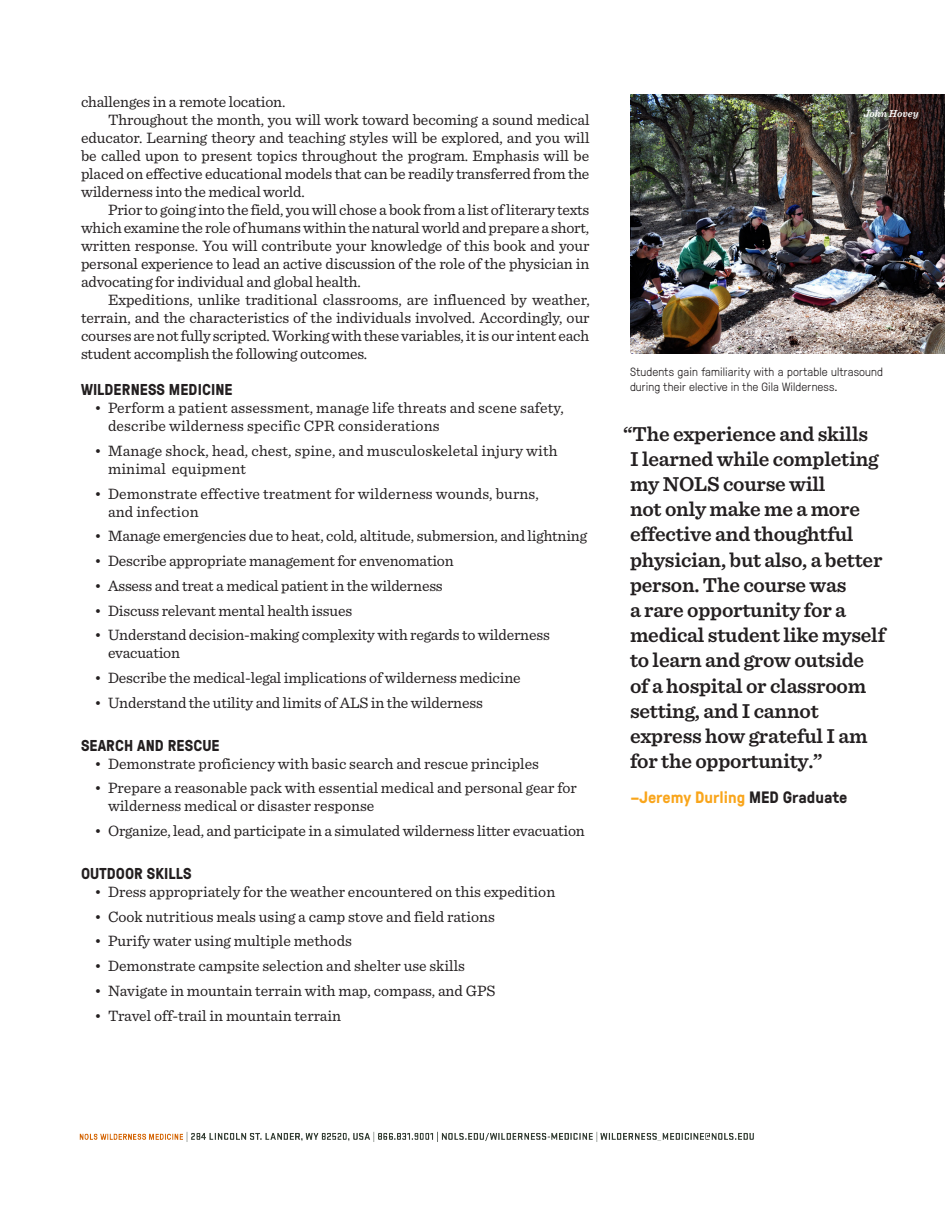
<style>
.page{position:relative;width:945px;height:1215px;background:#fff}
.page>*{position:absolute;margin:0;border:0;box-sizing:border-box;transform-origin:0 0}
.t1{font:600 21px/25.2px "Sentinel";letter-spacing:-.01em;color:#231f20}
.t2{font:700 16.5px "GT Pressura";color:#f9a51b}
.Body_copy{font:15.75px/18px "Sentinel";letter-spacing:-.005em;color:#231f20}
.Body_copy-2{font:700 15.75px "GT Pressura";letter-spacing:.005em;color:#231f20}
.t3{font:300 12px/14.4px "GT Pressura";letter-spacing:.01em;color:#231f20}
.Photo_credit{font:italic 600 10.5px "Sentinel";color:#fff}
.s1{color:#231f20}
</style>
<div class="page">
<img style="left:630px;top:94px;width:315px;height:260px">
<img style="left:79px;top:1131px;width:675px;height:11px">
<p class="Body_copy" style="left:81px;top:92px;width:206px">challenges in a remote location.</p>
<p class="Body_copy" style="left:81px;top:110px;width:510px;text-align:justify;text-indent:27px">Throughout the month, you will work toward becoming a sound medical educator. Learning theory and teaching styles will be explored, and you will be called upon to present topics throughout the program. Emphasis will be placed on effective educational models that can be readily transferred from the wilderness into the medical world.</p>
<p class="Body_copy" style="left:81px;top:200px;width:510px;text-align:justify;text-indent:27px">Prior to going into the field, you will chose a book from a list of literary texts which examine the role of humans within the natural world and prepare a short, written response. You will contribute your knowledge of this book and your personal experience to lead an active discussion of the role of the physician in advocating for individual and global health.</p>
<p class="Body_copy" style="left:81px;top:290px;width:510px;text-align:justify;text-indent:27px">Expeditions, unlike traditional classrooms, are influenced by weather, terrain, and the characteristics of the individuals involved. Accordingly, our courses are not fully scripted. Working with these variables, it is our intent each student accomplish the following outcomes.</p>
<p class="Body_copy-2" style="left:81px;top:378px;width:153px">WILDERNESS MEDICINE</p>
<p class="Body_copy" style="left:108px;top:398px;width:457px;text-indent:-14px">• Perform a patient assessment, manage life threats and scene safety, describe wilderness specific CPR considerations</p>
<p class="Body_copy" style="left:108px;top:441px;width:451px;text-indent:-14px">• Manage shock, head, chest, spine, and musculoskeletal injury with minimal equipment</p>
<p class="Body_copy" style="left:108px;top:483px;width:432px;text-indent:-14px">• Demonstrate effective treatment for wilderness wounds, burns, and infection</p>
<p class="Body_copy" style="left:94px;top:526px;width:494px">• Manage emergencies due to heat, cold, altitude, submersion, and lightning</p>
<p class="Body_copy" style="left:94px;top:551px;width:361px">• Describe appropriate management for envenomation</p>
<p class="Body_copy" style="left:94px;top:576px;width:350px">• Assess and treat a medical patient in the wilderness</p>
<p class="Body_copy" style="left:94px;top:600px;width:259px">• Discuss relevant mental health issues</p>
<p class="Body_copy" style="left:108px;top:625px;width:443px;text-indent:-14px">• Understand decision-making complexity with regards to wilderness evacuation</p>
<p class="Body_copy" style="left:94px;top:668px;width:428px">• Describe the medical-legal implications of wilderness medicine</p>
<p class="Body_copy" style="left:94px;top:693px;width:390px">• Understand the utility and limits of ALS in the wilderness</p>
<p class="Body_copy-2" style="left:81px;top:734px;width:140px">SEARCH AND RESCUE</p>
<p class="Body_copy" style="left:94px;top:753px;width:446px">• Demonstrate proficiency with basic search and rescue principles</p>
<p class="Body_copy" style="left:108px;top:778px;width:470px;text-indent:-14px">• Prepare a reasonable pack with essential medical and personal gear for wilderness medical or disaster response</p>
<p class="Body_copy" style="left:94px;top:821px;width:492px">• Organize, lead, and participate in a simulated wilderness litter evacuation</p>
<p class="Body_copy-2" style="left:81px;top:862px;width:112px">OUTDOOR SKILLS</p>
<p class="Body_copy" style="left:94px;top:882px;width:462px">• Dress appropriately for the weather encountered on this expedition</p>
<p class="Body_copy" style="left:94px;top:906px;width:402px">• Cook nutritious meals using a camp stove and field rations</p>
<p class="Body_copy" style="left:94px;top:931px;width:259px">• Purify water using multiple methods</p>
<p class="Body_copy" style="left:94px;top:956px;width:372px">• Demonstrate campsite selection and shelter use skills</p>
<p class="Body_copy" style="left:94px;top:981px;width:403px">• Navigate in mountain terrain with map, compass, and GPS</p>
<p class="Body_copy" style="left:94px;top:1005px;width:248px">• Travel off-trail in mountain terrain</p>
<p class="Photo_credit" style="left:864px;top:105px;width:56px">John Hovey</p>
<p class="t3" style="left:630px;top:364px;width:254px">Students gain familiarity with a portable ultrasound during their elective in the Gila Wilderness.</p>
<p class="t1" style="left:630px;top:420px;width:257px;text-indent:-7px">“The experience and skills<br>I learned while completing my NOLS course will<br>not only make me a more effective and thoughtful physician, but also, a better person. The course was<br>a rare opportunity for a medical student like myself to learn and grow outside of a hospital or classroom setting, and I cannot express how grateful I am for the opportunity.”</p>
<p class="t2" style="left:630px;top:785px;width:219px">–Jeremy Durling <span class="s1">MED Graduate</span></p>
</div>
